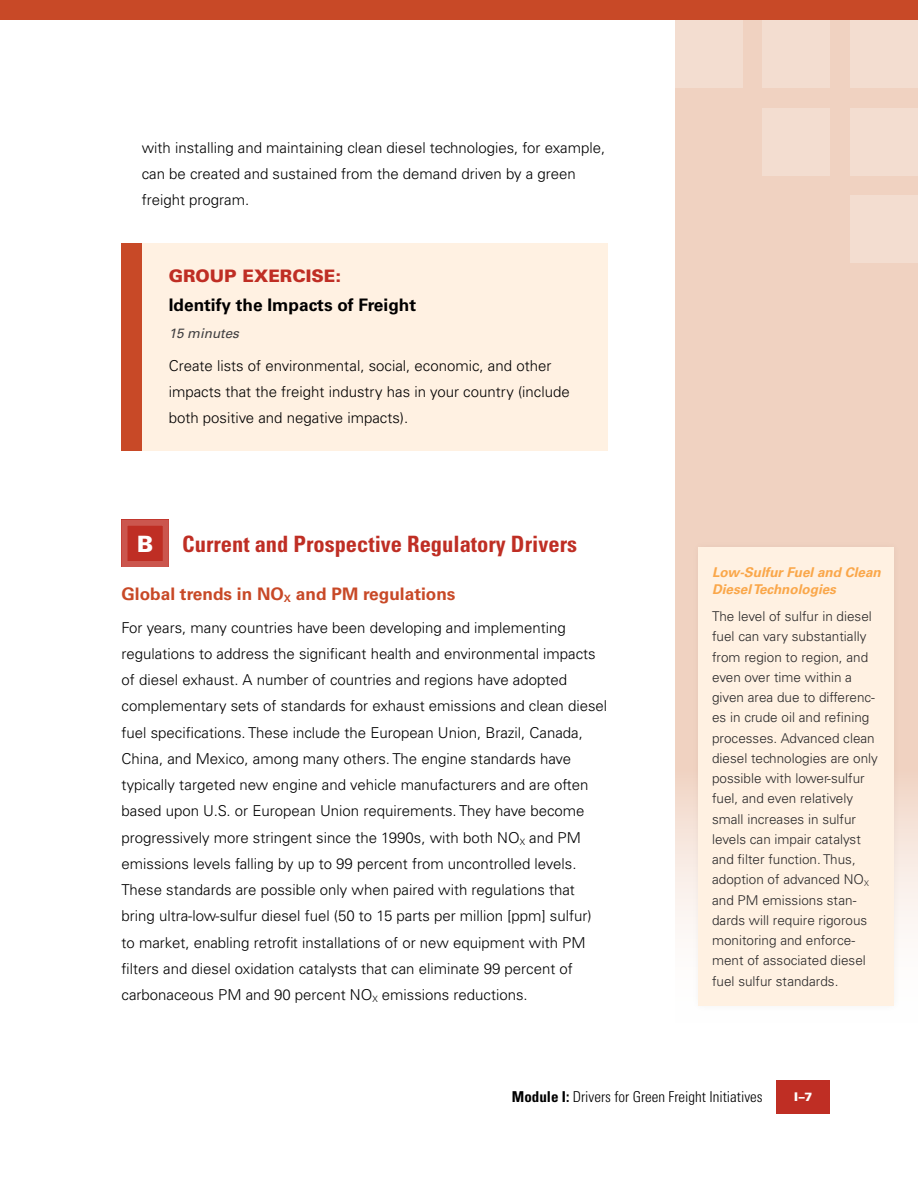
<style>
.page{position:relative;width:918px;height:1188px;background:#fff}
.page>*{position:absolute;margin:0;border:0;box-sizing:border-box;transform-origin:0 0}
.M1-Section_Title__H1{font:700 condensed 22.5px "Univers LT Std";color:#bf2e24}
.Section_Letter{font:900 22.5px "Univers LT Std";color:#fff}
.M1-SubSection_Title{font:700 17.25px "Univers LT Std";color:#c84927}
.Group_Exercise_Title{font:700 17.25px "Univers LT Std";color:#000}
.M1-Group_Exercise{font:900 17.25px "Univers LT Std";color:#bf2e24}
.Paragraph{font:300 15px/26.2px "Univers LT Std";color:#000}
.t1{font:300 condensed 15px "Univers LT Std";color:#000}
.Sidebar_Box_Text{font:300 13.5px/20.2px "Univers LT Std";color:#292829}
.Sidebar_Heading{font:italic 700 13.5px/16.8px "Univers LT Std";color:#faa74a}
.Group_Exercise_Time{font:italic 13.5px "Univers LT Std";color:#414042}
.t2{font:900 12px "Univers LT Std";color:#fff}
.s1{font-weight:700}
</style>
<div class="page">
<div style="left:675px;top:20px;width:243px;height:1020px;background:#f0d2c1"></div>
<div style="left:850px;top:196px;width:68px;height:67px;background:#f3ddd0"></div>
<div style="left:850px;top:108px;width:68px;height:68px;background:#f3ddd0"></div>
<div style="left:763px;top:108px;width:67px;height:68px;background:#f3ddd0"></div>
<div style="left:850px;top:0;width:68px;height:88px;background:#f3ddd0"></div>
<div style="left:763px;top:0;width:67px;height:88px;background:#f3ddd0"></div>
<div style="left:675px;top:0;width:67px;height:88px;background:#f3ddd0"></div>
<div style="left:776px;top:1080px;width:54px;height:34px;background:#bf2e24"></div>
<div style="left:0;top:0;width:918px;height:20px;background:#c84927"></div>
<div style="left:142px;top:243px;width:466px;height:207px;background:#fff1e2"></div>
<div style="left:122px;top:243px;width:20px;height:207px;background:#c84927"></div>
<svg style="left:122px;top:520px;width:47px;height:47px;background:#c43f36"></svg>
<div style="left:691px;top:539px;width:211px;height:474px;background:#000;opacity:.05"></div>
<div style="left:699px;top:547px;width:195px;height:459px;background:#fff1e2"></div>
<p class="Paragraph" style="left:142px;top:134px;width:465px">with installing and maintaining clean diesel technologies, for example, can be created and sustained from the demand driven by a green freight program.</p>
<p class="M1-Group_Exercise" style="left:169px;top:265px;width:174px">GROUP EXERCISE:</p>
<p class="Group_Exercise_Title" style="left:169px;top:295px;width:249px">Identify the Impacts of Freight</p>
<p class="Group_Exercise_Time" style="left:169px;top:325px;width:72px">15 minutes</p>
<p class="Paragraph" style="left:169px;top:352px;width:402px">Create lists of environmental, social, economic, and other impacts that the freight industry has in your country (include both positive and negative impacts).</p>
<p class="Section_Letter" style="left:137px;top:529px;width:18px">B</p>
<p class="M1-Section_Title__H1" style="left:182px;top:530px;width:396px">Current and Prospective Regulatory Drivers</p>
<p class="M1-SubSection_Title" style="left:122px;top:584px;width:336px">Global trends in NO<sub>X</sub> and PM regulations</p>
<p class="Paragraph" style="left:122px;top:614px;width:487px">For years, many countries have been developing and implementing regulations to address the significant health and environmental impacts of diesel exhaust. A number of countries and regions have adopted complementary sets of standards for exhaust emissions and clean diesel fuel specifications. These include the European Union, Brazil, Canada, China, and Mexico, among many others. The engine standards have typically targeted new engine and vehicle manufacturers and are often based upon U.S. or European Union requirements. They have become progressively more stringent since the 1990s, with both NO<sub>X</sub> and PM emissions levels falling by up to 99 percent from uncontrolled levels.<br>These standards are possible only when paired with regulations that bring ultra-low-sulfur diesel fuel (50 to 15 parts per million [ppm] sulfur) to market, enabling retrofit installations of or new equipment with PM filters and diesel oxidation catalysts that can eliminate 99 percent of carbonaceous PM and 90 percent NO<sub>X</sub> emissions reductions.</p>
<p class="Sidebar_Heading" style="left:712px;top:564px;width:170px">Low-Sulfur Fuel and Clean<br>Diesel Technologies</p>
<p class="Sidebar_Box_Text" style="left:712px;top:606px;width:167px">The level of sulfur in diesel fuel can vary substantially from region to region, and even over time within a given area due to differenc&shy;es in crude oil and refining processes. Advanced clean diesel technologies are only possible with lower-sulfur fuel, and even relatively small increases in sulfur levels can impair catalyst and filter function. Thus, adoption of advanced NO<sub>X </sub>and PM emissions stan&shy;dards will require rigorous monitoring and enforce&shy;ment of associated diesel fuel sulfur standards.</p>
<p class="t1" style="left:512px;top:1088px;width:252px"><span class="s1">Module I:</span> Drivers for Green Freight Initiatives</p>
<p class="t2" style="left:794px;top:1089px;width:20px">I–7</p>
</div>
